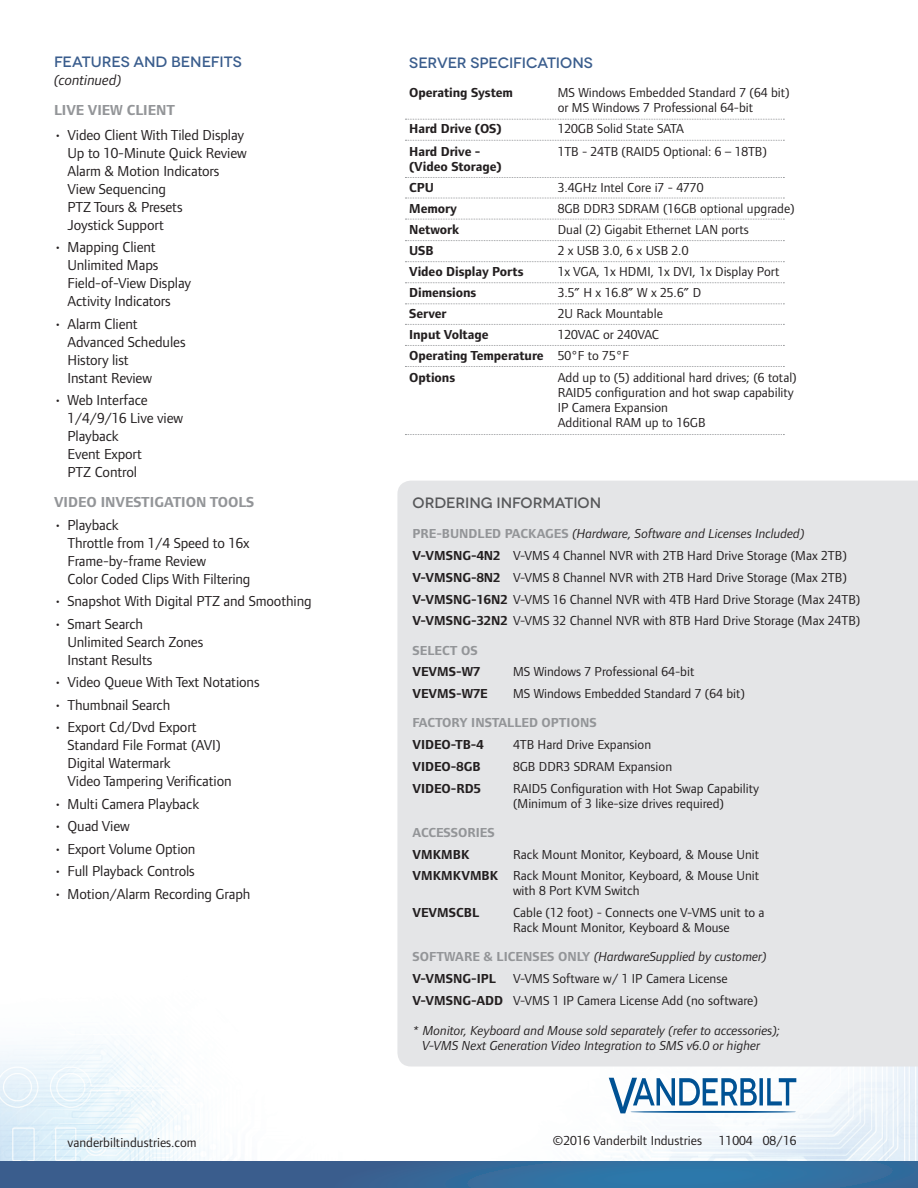
<style>
.page{position:relative;width:918px;height:1188px;background:#fff}
.page>*{position:absolute;margin:0;border:0;box-sizing:border-box;transform-origin:0 0}
.t1{font:15px/18px "Foundry Form Sans";letter-spacing:-.01em;color:#231f20}
.t2{font:500 15px "Novecentowide";letter-spacing:-.005em;color:#3a5d8d}
.t3{font:700 15px "Foundry Form Sans";color:#939598}
.t4{font:500 15px "Novecentowide";letter-spacing:-.005em;color:#57585a}
.t5{font:italic 15px "Foundry Form Sans";color:#231f20}
.t6{font:13.5px/21.8px "Foundry Form Sans";color:#231f20}
.t7{font:700 13.5px/21px "Foundry Form Sans";color:#231f20}
.t8{font:italic 13.5px/21.8px "Foundry Form Sans";color:#231f20}
.t9{font:700 13.5px "Foundry Form Sans";color:#939598}
.s1{font-weight:700}
.s2{font-weight:700;color:#939598}
.s3{font-style:italic}
.s4{font-weight:700;font-style:normal;color:#939598}
.s5{font-weight:700;font-style:normal}
</style>
<div class="page">
<img style="left:0;top:1039px;width:918px;height:123px">
<div style="left:0;top:1162px;width:918px;height:26px;background:linear-gradient(to right,#3c5989,#2f77a9)"></div>
<svg style="left:609px;top:1078px;width:187px;height:35px"></svg>
<hr style="left:630px;top:1111px;width:166px;height:2px;background:#005294;border-radius:50%">
<div style="left:397px;top:481px;width:521px;height:585px;background:#e4e5e7"></div>
<svg style="left:405px;top:119px;width:379px;height:1px"></svg>
<svg style="left:405px;top:140px;width:379px;height:1px"></svg>
<svg style="left:405px;top:177px;width:379px;height:1px"></svg>
<svg style="left:405px;top:198px;width:379px;height:1px"></svg>
<svg style="left:405px;top:219px;width:379px;height:1px"></svg>
<svg style="left:405px;top:240px;width:379px;height:1px"></svg>
<svg style="left:405px;top:261px;width:379px;height:1px"></svg>
<svg style="left:405px;top:282px;width:379px;height:1px"></svg>
<svg style="left:405px;top:324px;width:379px;height:1px"></svg>
<svg style="left:405px;top:303px;width:379px;height:1px"></svg>
<svg style="left:405px;top:345px;width:379px;height:1px"></svg>
<svg style="left:405px;top:366px;width:379px;height:1px"></svg>
<svg style="left:405px;top:434px;width:379px;height:1px"></svg>
<p class="t2" style="left:54px;top:53px;width:189px">FEATURES AND BENEFITS</p>
<p class="t5" style="left:54px;top:72px;width:69px">(continued)</p>
<p class="t3" style="left:54px;top:102px;width:123px">LIVE VIEW CLIENT</p>
<p class="t1" style="left:68px;top:126px;width:181px;text-indent:-14px">• Video Client With Tiled Display<br>Up to 10-Minute Quick Review<br>Alarm &amp; Motion Indicators<br>View Sequencing<br>PTZ Tours &amp; Presets<br>Joystick Support</p>
<p class="t1" style="left:68px;top:238px;width:125px;text-indent:-14px">• Mapping Client<br>Unlimited Maps<br>Field-of-View Display<br>Activity Indicators</p>
<p class="t1" style="left:68px;top:315px;width:120px;text-indent:-14px">• Alarm Client<br>Advanced Schedules<br>History list<br>Instant Review</p>
<p class="t1" style="left:68px;top:391px;width:117px;text-indent:-14px">• Web Interface<br>1/4/9/16 Live view<br>Playback<br>Event Export<br>PTZ Control</p>
<p class="t3" style="left:54px;top:494px;width:202px">VIDEO INVESTIGATION TOOLS</p>
<p class="t1" style="left:68px;top:516px;width:185px;text-indent:-14px">• Playback<br>Throttle from 1/4 Speed to 16x<br>Frame-by-frame Review<br>Color Coded Clips With Filtering</p>
<p class="t1" style="left:54px;top:592px;width:259px">• Snapshot With Digital PTZ and Smoothing</p>
<p class="t1" style="left:68px;top:615px;width:137px;text-indent:-14px">• Smart Search<br>Unlimited Search Zones<br>Instant Results</p>
<p class="t1" style="left:54px;top:673px;width:207px">• Video Queue With Text Notations</p>
<p class="t1" style="left:54px;top:696px;width:118px">• Thumbnail Search</p>
<p class="t1" style="left:68px;top:718px;width:166px;text-indent:-14px">• Export Cd/Dvd Export<br>Standard File Format (AVI)<br>Digital Watermark<br>Video Tampering Verification</p>
<p class="t1" style="left:54px;top:795px;width:147px">• Multi Camera Playback</p>
<p class="t1" style="left:54px;top:817px;width:77px">• Quad View</p>
<p class="t1" style="left:54px;top:840px;width:143px">• Export Volume Option</p>
<p class="t1" style="left:54px;top:862px;width:142px">• Full Playback Controls</p>
<p class="t1" style="left:54px;top:885px;width:198px">• Motion/Alarm Recording Graph</p>
<p class="t6" style="left:67px;top:1132px;width:131px">vanderbiltindustries.com</p>
<p class="t2" style="left:409px;top:54px;width:185px">SERVER SPECIFICATIONS</p>
<p class="t7" style="left:409px;top:82px;width:105px">Operating System</p>
<p class="t6" style="left:558px;top:85px;width:233px;line-height:15px">MS Windows Embedded Standard 7 (64 bit) or MS Windows 7 Professional 64-bit</p>
<p class="t7" style="left:409px;top:118px;width:94px">Hard Drive (OS)</p>
<p class="t6" style="left:558px;top:118px;width:128px">120GB Solid State SATA</p>
<p class="t7" style="left:409px;top:141px;width:73px">Hard Drive -</p>
<p class="t6" style="left:558px;top:140px;width:211px">1TB - 24TB (RAID5 Optional: 6 – 18TB)</p>
<p class="t7" style="left:409px;top:156px;width:94px">(Video Storage)<br>CPU</p>
<p class="t6" style="left:558px;top:176px;width:147px">3.4GHz Intel Core i7 - 4770</p>
<p class="t7" style="left:409px;top:198px;width:49px">Memory</p>
<p class="t6" style="left:558px;top:197px;width:239px">8GB DDR3 SDRAM (16GB optional upgrade)</p>
<p class="t7" style="left:409px;top:219px;width:52px">Network</p>
<p class="t6" style="left:558px;top:218px;width:193px">Dual (2) Gigabit Ethernet LAN ports</p>
<p class="t7" style="left:409px;top:240px;width:26px">USB</p>
<p class="t6" style="left:558px;top:239px;width:132px">2 x USB 3.0, 6 x USB 2.0</p>
<p class="t7" style="left:409px;top:261px;width:116px">Video Display Ports</p>
<p class="t6" style="left:558px;top:260px;width:223px">1x VGA, 1x HDMI, 1x DVI, 1x Display Port</p>
<p class="t7" style="left:409px;top:282px;width:69px">Dimensions</p>
<p class="t6" style="left:558px;top:281px;width:145px">3.5” H x 16.8” W x 25.6” D</p>
<p class="t7" style="left:409px;top:303px;width:39px">Server</p>
<p class="t6" style="left:558px;top:302px;width:107px">2U Rack Mountable</p>
<p class="t7" style="left:409px;top:324px;width:81px">Input Voltage</p>
<p class="t6" style="left:409px;top:324px;width:251px;line-height:21px;text-indent:148px">120VAC or 240VAC<br><span class="s1">Operating Temperature</span> 50°F to 75°F</p>
<p class="t7" style="left:409px;top:367px;width:48px">Options</p>
<p class="t6" style="left:558px;top:370px;width:241px;line-height:15px">Add up to (5) additional hard drives; (6 total)<br>RAID5 configuration and hot swap capability IP Camera Expansion<br>Additional RAM up to 16GB</p>
<p class="t4" style="left:413px;top:494px;width:190px">ORDERING INFORMATION</p>
<p class="t6" style="left:413px;top:523px;width:449px"><span class="s2">PRE-BUNDLED PACKAGES</span> <span class="s3">(Hardware, Software and Licenses Included)<br></span><span class="s1">V-VMSNG-4N2</span> V-VMS 4 Channel NVR with 2TB Hard Drive Storage (Max 2TB)<br><span class="s1">V-VMSNG-8N2</span> V-VMS 8 Channel NVR with 2TB Hard Drive Storage (Max 2TB)<br><span class="s1">V-VMSNG-16N2</span> V-VMS 16 Channel NVR with 4TB Hard Drive Storage (Max 24TB)<br><span class="s1">V-VMSNG-32N2</span> V-VMS 32 Channel NVR with 8TB Hard Drive Storage (Max 24TB)</p>
<p class="t9" style="left:413px;top:643px;width:67px">SELECT OS</p>
<p class="t7" style="left:413px;top:661px;width:69px">VEVMS-W7</p>
<p class="t6" style="left:513px;top:661px;width:183px">MS Windows 7 Professional 64-bit</p>
<p class="t7" style="left:413px;top:683px;width:77px">VEVMS-W7E</p>
<p class="t6" style="left:513px;top:683px;width:233px">MS Windows Embedded Standard 7 (64 bit)</p>
<p class="t9" style="left:413px;top:715px;width:186px">FACTORY INSTALLED OPTIONS</p>
<p class="t7" style="left:413px;top:734px;width:73px">VIDEO-TB-4</p>
<p class="t6" style="left:513px;top:734px;width:140px">4TB Hard Drive Expansion</p>
<p class="t7" style="left:413px;top:756px;width:70px">VIDEO-8GB</p>
<p class="t6" style="left:513px;top:755px;width:161px">8GB DDR3 SDRAM Expansion</p>
<p class="t7" style="left:413px;top:778px;width:70px">VIDEO-RD5</p>
<p class="t6" style="left:513px;top:781px;width:248px;line-height:15px">RAID5 Configuration with Hot Swap Capability (Minimum of 3 like-size drives required)</p>
<p class="t9" style="left:413px;top:825px;width:84px">ACCESSORIES</p>
<p class="t7" style="left:413px;top:844px;width:59px">VMKMBK</p>
<p class="t6" style="left:413px;top:843px;width:348px;text-align:right">Rack Mount Monitor, Keyboard, &amp; Mouse Unit<br><span class="s1">VMKMKVMBK</span> Rack Mount Monitor, Keyboard, &amp; Mouse Unit</p>
<p class="t6" style="left:513px;top:880px;width:128px">with 8 Port KVM Switch</p>
<p class="t7" style="left:413px;top:902px;width:68px">VEVMSCBL</p>
<p class="t6" style="left:513px;top:905px;width:253px;line-height:15px">Cable (12 foot) - Connects one V-VMS unit to a<br>Rack Mount Monitor, Keyboard &amp; Mouse</p>
<p class="t8" style="left:413px;top:946px;width:356px"><span class="s4">SOFTWARE &amp; LICENSES ONLY</span> (HardwareSupplied by customer)<br><span class="s5">V-VMSNG-IPL</span></p>
<p class="t6" style="left:413px;top:968px;width:347px;text-indent:101px">V-VMS Software w/ 1 IP Camera License<br><span class="s1">V-VMSNG-ADD</span> V-VMS 1 IP Camera License Add (no software)</p>
<p class="t8" style="left:422px;top:1023px;width:360px;line-height:15px;text-indent:-10px">* Monitor, Keyboard and Mouse sold separately (refer to accessories);<br>V-VMS Next Generation Video Integration to SMS v6.0 or higher</p>
<p class="t6" style="left:553px;top:1129px;width:151px">©2016 Vanderbilt Industries</p>
<p class="t6" style="left:719px;top:1129px;width:79px">11004 08/16</p>
</div>
